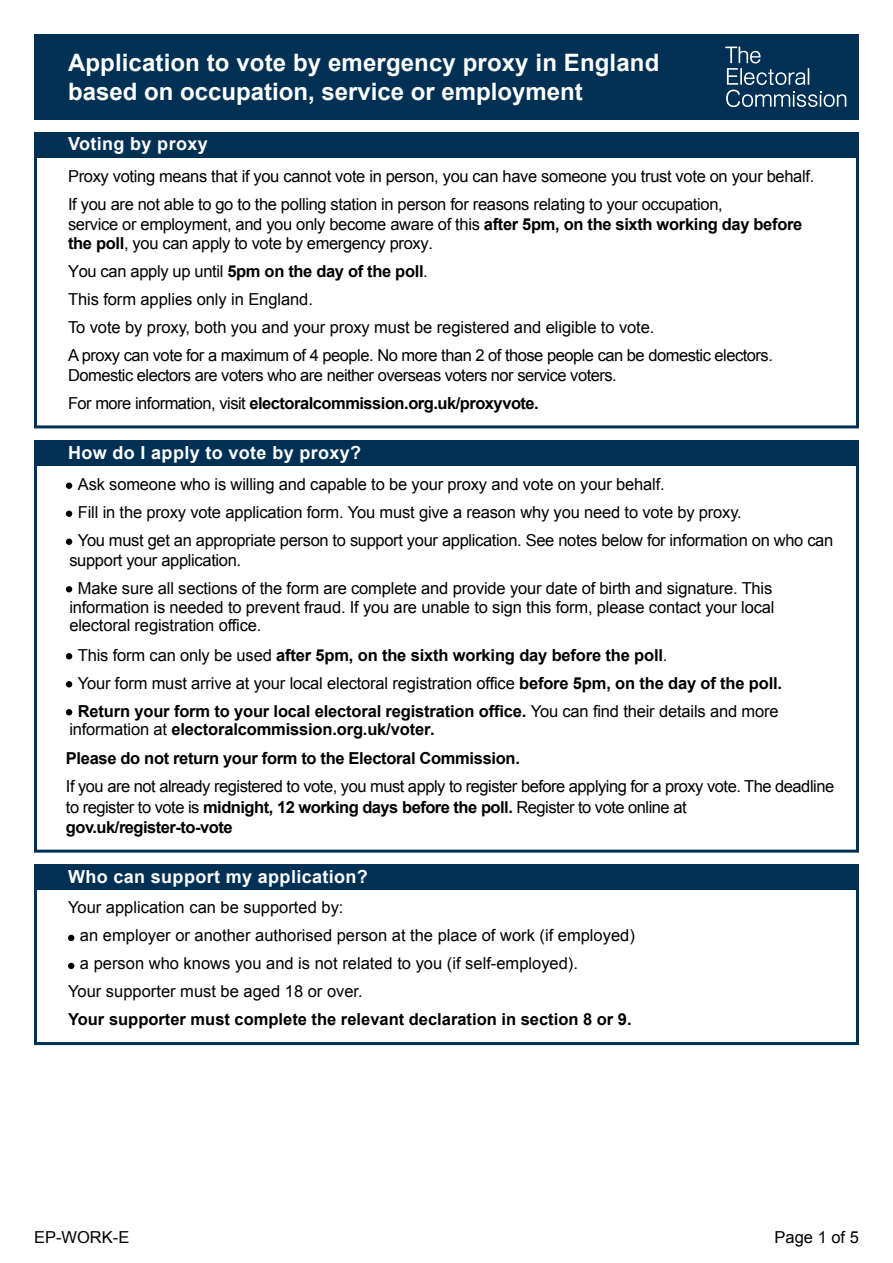
<style>
.page{position:relative;width:893px;height:1263px;background:#fff}
.page>*{position:absolute;margin:0;border:0;box-sizing:border-box;transform-origin:0 0}
.t1{font:700 24px/28.8px "Arial";letter-spacing:.005em;color:#fff}
.t2{font:700 18px "Arial";letter-spacing:.02em;color:#fff}
.t3{font:16.5px/28px "Arial";letter-spacing:-.01em;color:#000}
.t4{font:700 16.5px "Arial";letter-spacing:-.01em;color:#000}
.t5{font:16.5px/28px "Arial";letter-spacing:-.03em;color:#000}
.t6{font:700 16.5px "Arial";letter-spacing:-.03em;color:#000}
.s1{font-weight:700}
.s2{font-weight:400}
</style>
<div class="page">
<div style="left:34px;top:34px;width:825px;height:85px;background:#003154"></div>
<div style="left:34px;top:440px;width:825px;height:26px;background:#003154"></div>
<div style="left:34px;top:442px;width:825px;height:411px;border:3px solid #003154"></div>
<div style="left:34px;top:138px;width:825px;height:290px;border:3px solid #003154"></div>
<div style="left:34px;top:132px;width:825px;height:25px;background:#003154"></div>
<div style="left:34px;top:864px;width:825px;height:181px;border:3px solid #003154"></div>
<div style="left:34px;top:864px;width:825px;height:26px;background:#003154"></div>
<svg style="left:725px;top:47px;width:121px;height:60px"></svg>
<div style="left:66px;top:482px;width:6px;height:7px;background:#000;border-radius:50%"></div>
<div style="left:66px;top:510px;width:6px;height:7px;background:#000;border-radius:50%"></div>
<div style="left:66px;top:538px;width:6px;height:7px;background:#000;border-radius:50%"></div>
<svg style="left:66px;top:586px;width:6px;height:6px"></svg>
<svg style="left:66px;top:653px;width:6px;height:6px"></svg>
<svg style="left:66px;top:681px;width:6px;height:6px"></svg>
<svg style="left:66px;top:709px;width:6px;height:6px"></svg>
<svg style="left:68px;top:935px;width:6px;height:6px"></svg>
<svg style="left:68px;top:963px;width:6px;height:6px"></svg>
<h1 class="t1" style="left:68px;top:49px;width:593px">Application to vote by emergency proxy in England based on occupation, service or employment</h1>
<h2 class="t2" style="left:68px;top:132px;width:141px">Voting by proxy</h2>
<p class="t3" style="left:68px;top:162px;width:748px">Proxy voting means that if you cannot vote in person, you can have someone you trust vote on your behalf.<br>If you are not able to go to the polling station in person for reasons relating to your occupation,</p>
<p class="t3" style="left:68px;top:214px;width:736px;line-height:19.5px">service or employment, and you only become aware of this <span class="s1">after 5pm, on the sixth working day before the poll</span>, you can apply to vote by emergency proxy.</p>
<p class="t3" style="left:68px;top:257px;width:706px">You can apply up until <span class="s1">5pm on the day of the poll</span>.<br>This form applies only in England.<br>To vote by proxy, both you and your proxy must be registered and eligible to vote.<br>A proxy can vote for a maximum of 4 people. No more than 2 of those people can be domestic electors.</p>
<p class="t5" style="left:68px;top:361px;width:550px">Domestic electors are voters who are neither overseas voters nor service voters.<br>For more information, visit <span class="s1">electoralcommission.o</span><span class="s1">rg</span><span class="s1">.uk/proxyvote.</span></p>
<h2 class="t2" style="left:68px;top:440px;width:295px">How do I apply to vote by proxy?</h2>
<p class="t3" style="left:78px;top:471px;width:588px">Ask someone who is willing and capable to be your proxy and vote on your behalf.</p>
<p class="t3" style="left:78px;top:499px;width:665px">Fill in the proxy vote application form. You must give a reason why you need to vote by proxy.</p>
<p class="t3" style="left:69px;top:531px;width:765px;line-height:19.5px;text-indent:9px">You must get an appropriate person to support your application. See notes below for information on who can support your application.</p>
<p class="t3" style="left:69px;top:579px;width:707px;line-height:18.8px;text-indent:9px">Make sure all sections of the form are complete and provide your date of birth and signature. This information is needed to prevent fraud. If you are unable to sign this form, please contact your local electoral registration office.</p>
<p class="t4" style="left:78px;top:644px;width:591px"><span class="s2">This form can only be used</span> after 5pm, on the sixth working day before the poll<span class="s2">.</span></p>
<p class="t3" style="left:78px;top:669px;width:706px">Your form must arrive at your local electoral registration office <span class="s1">before 5pm, on the day of the poll.</span></p>
<p class="t4" style="left:69px;top:718px;width:367px"><span class="s2">information at</span> electoralcommission.org.uk/voter.</p>
<p class="t4" style="left:66px;top:748px;width:455px">Please do not return your form to the Electoral Commission.</p>
<p class="t5" style="left:66px;top:776px;width:770px;line-height:21px">If you are not already registered to vote, you must apply to register before applying for a proxy vote. The deadline to register to vote is <span class="s1">midnight, 12 working days before the poll.</span> Register to vote online at</p>
<p class="t6" style="left:66px;top:816px;width:168px">gov.uk/register-to-vote</p>
<h2 class="t2" style="left:68px;top:864px;width:301px">Who can support my application?</h2>
<p class="t3" style="left:68px;top:893px;width:277px">Your application can be supported by:</p>
<p class="t3" style="left:80px;top:921px;width:556px">an employer or another authorised person at the place of work (if employed)</p>
<p class="t3" style="left:80px;top:949px;width:500px">a person who knows you and is not related to you (if self-employed).</p>
<p class="t3" style="left:68px;top:977px;width:296px">Your supporter must be aged 18 or over.</p>
<p class="t4" style="left:68px;top:1008px;width:565px">Your supporter must complete the relevant declaration in section 8 or 9.</p>
<p class="t4" style="left:78px;top:700px;width:702px">Return your form to your local electoral registration office. <span class="s2">You can find their details and more</span></p>
<p class="t3" style="left:34px;top:1224px;width:97px">EP-WORK-E</p>
<p class="t3" style="left:774px;top:1224px;width:86px">Page 1 of 5</p>
</div>
